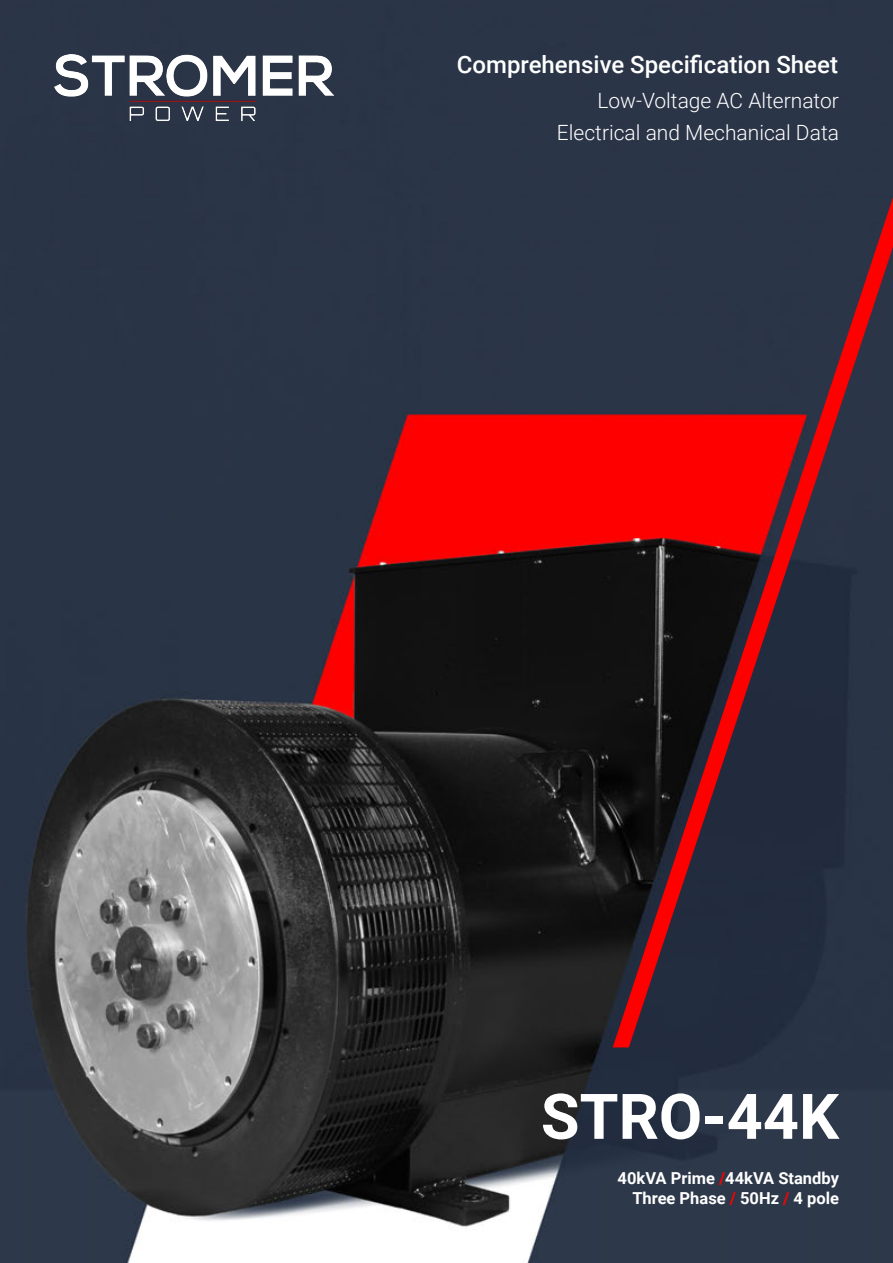
<style>
.page{position:relative;width:893px;height:1263px;background:#fff}
.page>*{position:absolute;margin:0;border:0;box-sizing:border-box;transform-origin:0 0}
.t1{font:700 63px "Roboto";color:#fff}
.t2{font:500 24px "Roboto";color:#fff}
.t3{font:300 21px "Roboto";color:#fff}
.t4{font:700 16.5px/19.8px "Roboto";color:#fff;text-align:right}
.s1{color:#f00}
</style>
<div class="page">
<img style="left:0;top:0;width:893px;height:1263px">
<img style="left:54px;top:54px;width:280px;height:72px">
<svg style="left:613px;top:197px;width:280px;height:850px;background:#442531"></svg>
<p class="t2" style="left:457px;top:47px;width:383px">Comprehensive Specification Sheet</p>
<p class="t3" style="left:597px;top:86px;width:243px">Low-Voltage AC Alternator</p>
<p class="t3" style="left:557px;top:118px;width:284px">Electrical and Mechanical Data</p>
<p class="t1" style="left:541px;top:1072px;width:300px">STRO-44K</p>
<p class="t4" style="left:618px;top:1168px;width:223px">40kVA Prime <span class="s1">/</span>44kVA Standby<br>Three Phase <span class="s1">/</span> 50Hz <span class="s1">/</span> 4 pole</p>
</div>
